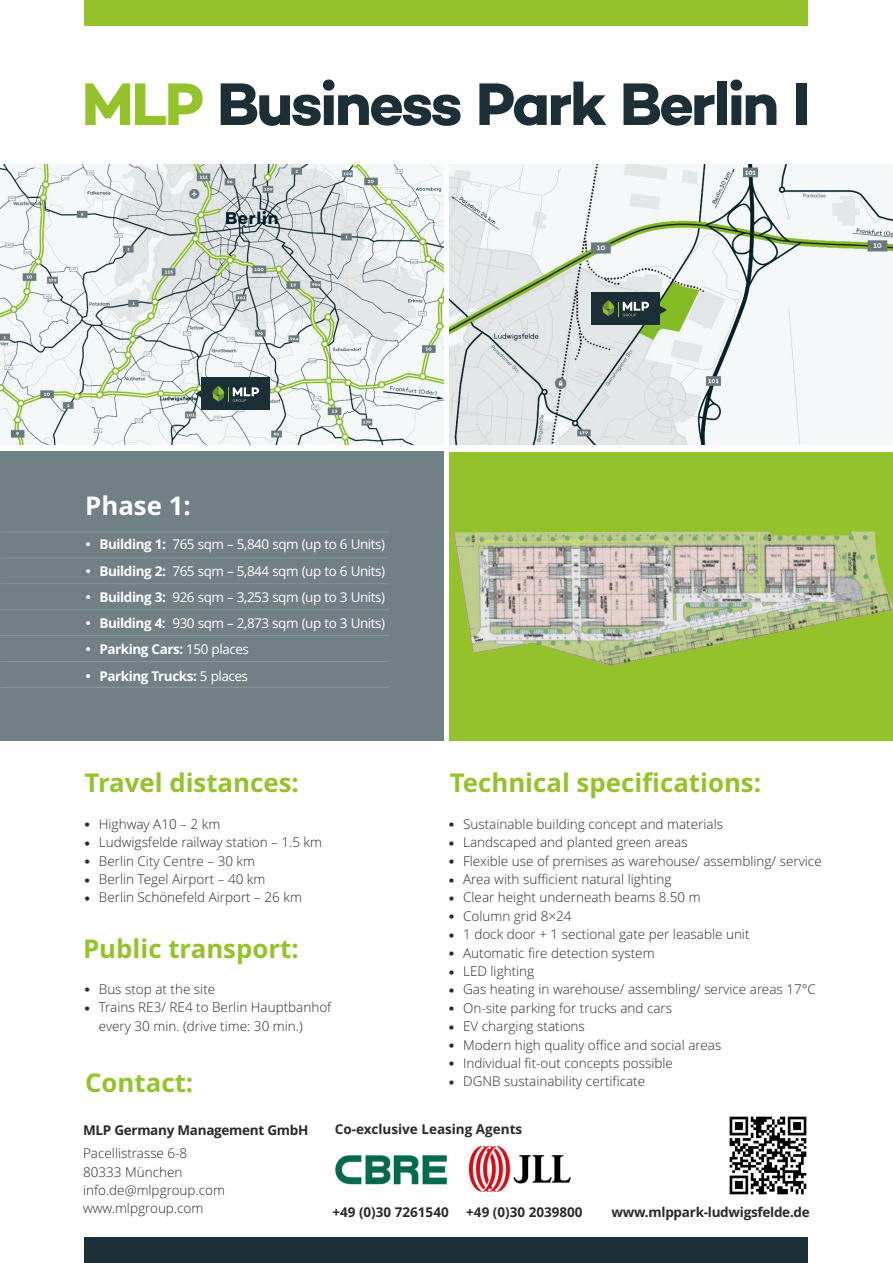
<style>
.page{position:relative;width:893px;height:1263px;background:#fff}
.page>*{position:absolute;margin:0;border:0;box-sizing:border-box;transform-origin:0 0}
.t1{font:61.05px "Campton Bold DEMO";letter-spacing:-.04em;color:#1c2e36}
.t2{font:700 25.8px "Open Sans";color:#94c22b}
.t3{font:700 25.8px "Open Sans";color:#fff}
.t4{font:300 13.5px/18.5px "Open Sans";color:#2b2929}
.t5{font:13.5px/26.2px "Open Sans";letter-spacing:-.035em;color:#fff}
.t6{font:700 13.5px "Open Sans";color:#2b2929}
.t7{font:700 13.5px "Open Sans";letter-spacing:-.02em;color:#2b2929}
.s1{color:#94c22b}
.s2{font-weight:700}
</style>
<div class="page">
<div style="left:0;top:451px;width:443px;height:289px;background:#708085"></div>
<div style="left:85px;top:1237px;width:723px;height:26px;background:#1c2e36"></div>
<div style="left:449px;top:452px;width:444px;height:288px;background:#94c22b"></div>
<img style="left:453px;top:531px;width:440px;height:135px">
<img style="left:449px;top:165px;width:444px;height:280px">
<img style="left:0;top:165px;width:443px;height:280px">
<div style="left:201px;top:377px;width:68px;height:32px;background:#1c2e36"></div>
<svg style="left:195px;top:388px;width:6px;height:11px"></svg>
<svg style="left:212px;top:386px;width:47px;height:16px"></svg>
<div style="left:591px;top:293px;width:68px;height:32px;background:#1c2e36"></div>
<svg style="left:659px;top:305px;width:8px;height:10px"></svg>
<svg style="left:602px;top:300px;width:47px;height:16px"></svg>
<div style="left:85px;top:0;width:723px;height:26px;background:#94c22b"></div>
<img style="left:469px;top:1146px;width:102px;height:45px">
<img style="left:336px;top:1155px;width:112px;height:29px">
<img style="left:729px;top:1116px;width:78px;height:79px">
<hr style="left:1px;top:557px;width:388px;height:1px;background:#8a9496">
<hr style="left:1px;top:583px;width:388px;height:1px;background:#8a9496">
<hr style="left:1px;top:609px;width:388px;height:1px;background:#8a9496">
<hr style="left:1px;top:635px;width:388px;height:1px;background:#8a9496">
<hr style="left:1px;top:661px;width:388px;height:1px;background:#8a9496">
<hr style="left:1px;top:687px;width:388px;height:1px;background:#8a9496">
<hr style="left:1px;top:532px;width:388px;height:1px;background:#8a9496">
<h1 class="t1" style="left:82px;top:76px;width:730px"><span class="s1">MLP</span> Business Park Berlin I</h1>
<h2 class="t3" style="left:85px;top:495px;width:107px">Phase 1:</h2>
<p class="t5" style="left:100px;top:533px;width:287px"><span class="s2">Building 1:</span> 765 sqm – 5,840 sqm (up to 6 Units)<br><span class="s2">Building 2:</span> 765 sqm – 5,844 sqm (up to 6 Units)<br><span class="s2">Building 3:</span> 926 sqm – 3,253 sqm (up to 3 Units)<br><span class="s2">Building 4:</span> 930 sqm – 2,873 sqm (up to 3 Units)<br><span class="s2">Parking Cars:</span> 150 places<br><span class="s2">Parking Trucks:</span> 5 places</p>
<h2 class="t2" style="left:84px;top:772px;width:216px">Travel distances:</h2>
<h2 class="t2" style="left:450px;top:772px;width:313px">Technical specifications:</h2>
<p class="t4" style="left:463px;top:816px;width:360px">Sustainable building concept and materials<br>Landscaped and planted green areas<br>Flexible use of premises as warehouse/ assembling/ service Area with sufficient natural lighting<br>Clear height underneath beams 8.50 m<br>Column grid 8×24<br>1 dock door + 1 sectional gate per leasable unit<br>Automatic fire detection system<br>LED lighting<br>Gas heating in warehouse/ assembling/ service areas 17°C On-site parking for trucks and cars<br>EV charging stations<br>Modern high quality office and social areas<br>Individual fit-out concepts possible<br>DGNB sustainability certificate</p>
<p class="t4" style="left:99px;top:816px;width:225px">Highway A10 – 2 km<br>Ludwigsfelde railway station – 1.5 km<br>Berlin City Centre – 30 km<br>Berlin Tegel Airport – 40 km<br>Berlin Schönefeld Airport – 26 km</p>
<h2 class="t2" style="left:83px;top:938px;width:217px">Public transport:</h2>
<p class="t4" style="left:99px;top:981px;width:234px">Bus stop at the site<br>Trains RE3/ RE4 to Berlin Hauptbanhof every 30 min. (drive time: 30 min.)</p>
<h2 class="t2" style="left:85px;top:1072px;width:110px">Contact:</h2>
<p class="t7" style="left:83px;top:1125px;width:227px">MLP Germany Management GmbH</p>
<p class="t4" style="left:83px;top:1145px;width:144px">Pacellistrasse 6-8<br>80333 München info.de@mlpgroup.com www.mlpgroup.com</p>
<p class="t6" style="left:335px;top:1124px;width:189px">Co-exclusive Leasing Agents</p>
<p class="t6" style="left:332px;top:1207px;width:118px">+49 (0)30 7261540</p>
<p class="t6" style="left:466px;top:1207px;width:118px">+49 (0)30 2039800</p>
<p class="t7" style="left:612px;top:1207px;width:200px">www.mlppark-ludwigsfelde.de</p>
</div>
